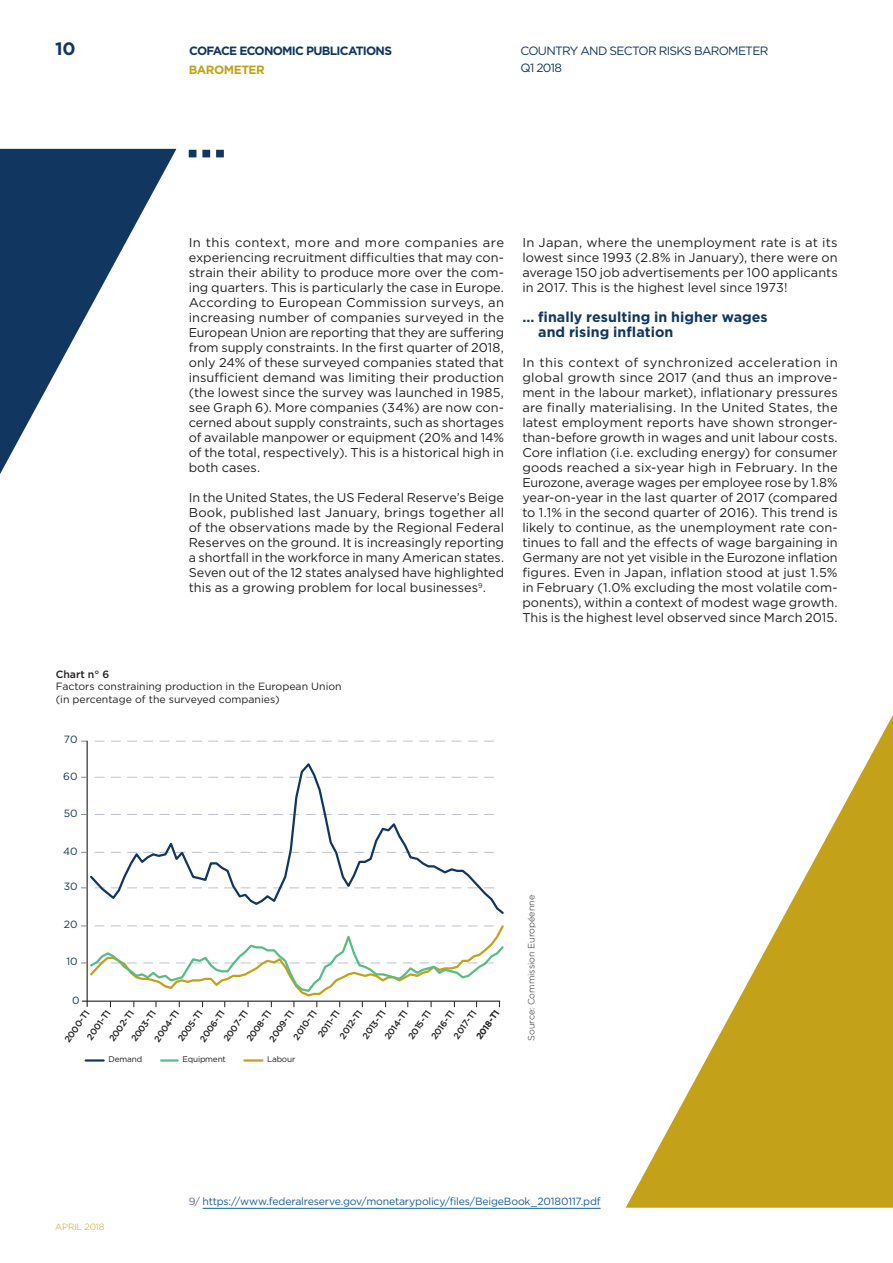
<style>
.page{position:relative;width:893px;height:1263px;background:#fff}
.page>*{position:absolute;margin:0;border:0;box-sizing:border-box;transform-origin:0 0}
.t1{font:700 18px "Gotham";color:#113761}
.t2{font:700 14.25px/15px "Gotham";letter-spacing:.005em;color:#113761}
.t3{font:12.75px/15px "Gotham";color:#231f20;text-align:justify}
.t4{font:12px "Gotham";letter-spacing:-.06em;color:#113761}
.t5{font:700 12px "Gotham";letter-spacing:-.06em;color:#113761}
.t6{font:700 12px "Gotham";letter-spacing:-.04em;color:#c3a119}
.t7{font:10.5px/12.6px "Gotham";color:#231f20}
.t8{font:10.5px "Gotham";letter-spacing:-.02em;color:#175d9e}
.t9{font:10.5px "Gotham";color:#113761}
.t10{font:500 10.5px "Gotham";color:#231f20}
.t11{font:500 9px/17.1px "Gotham";color:#231f20}
.t12{font:300 9px "Gotham";color:#231f20}
.t13{font:300 9px "Gotham";letter-spacing:-.02em;color:#c3a119}
.t14{font:700 9px "Gotham";color:#231f20}
.t15{font:8.25px "Gotham";letter-spacing:-.02em;color:#231f20}
.s1{color:#636d8f}
</style>
<div class="page">
<svg style="left:0;top:149px;width:176px;height:325px;fill:#113761"></svg>
<svg style="left:189px;top:150px;width:35px;height:7px"></svg>
<hr style="left:203px;top:1208px;width:398px;height:1px;background:#175d9e">
<svg style="left:626px;top:715px;width:267px;height:493px"></svg>
<svg style="left:95px;top:741px;width:399px;height:1px"></svg>
<svg style="left:90px;top:763px;width:414px;height:151px"></svg>
<hr style="left:87px;top:741px;width:1px;height:265px;background:#231f20">
<svg style="left:81px;top:923px;width:423px;height:84px"></svg>
<svg style="left:161px;top:1059px;width:17px;height:2px"></svg>
<svg style="left:244px;top:1059px;width:18px;height:2px"></svg>
<svg style="left:86px;top:1059px;width:18px;height:2px"></svg>
<h1 class="t1" style="left:55px;top:37px;width:22px">10</h1>
<p class="t5" style="left:189px;top:43px;width:204px">COFACE ECONOMIC PUBLICATIONS</p>
<p class="t4" style="left:521px;top:43px;width:249px">COUNTRY AND SECTOR RISKS BAROMETER</p>
<p class="t6" style="left:189px;top:62px;width:78px">BAROMETER</p>
<p class="t4" style="left:521px;top:60px;width:43px">Q1 2018</p>
<p class="t3" style="left:189px;top:235px;width:317px">In this context, more and more companies are experiencing recruitment difficulties that may con&shy;strain their ability to produce more over the com&shy;ing quarters. This is particularly the case in Europe.<br>According to European Commission surveys, an increasing number of companies surveyed in the European Union are reporting that they are suffering from supply constraints. In the first quarter of 2018, only 24% of these surveyed companies stated that insufficient demand was limiting their production (the lowest since the survey was launched in 1985, see Graph 6). More companies (34%) are now con&shy;cerned about supply constraints, such as shortages of available manpower or equipment (20% and 14% of the total, respectively). This is a historical high in both cases.</p>
<p class="t3" style="left:189px;top:490px;width:317px">In the United States, the US Federal Reserve’s Beige Book, published last January, brings together all of the observations made by the Regional Federal Reserves on the ground. It is increasingly reporting a shortfall in the workforce in many American states.<br>Seven out of the 12 states analysed have highlighted this as a growing problem for local businesses<sup>9</sup>.</p>
<p class="t10" style="left:56px;top:667px;width:55px">Chart n° 6</p>
<p class="t7" style="left:56px;top:680px;width:288px">Factors constraining production in the European Union (in percentage of the surveyed companies)</p>
<p class="t9" style="left:64px;top:733px;width:15px">70</p>
<p class="t9" style="left:63px;top:769px;width:16px">60</p>
<p class="t9" style="left:64px;top:806px;width:15px">50</p>
<p class="t9" style="left:63px;top:844px;width:16px">40</p>
<p class="t9" style="left:64px;top:880px;width:15px">30</p>
<p class="t9" style="left:64px;top:918px;width:15px">20</p>
<p class="t9" style="left:66px;top:955px;width:13px">10</p>
<p class="t9" style="left:72px;top:993px;width:9px">0</p>
<p class="t11" style="left:264px;top:1036px;width:38px;rotate:-55deg">2009-T1</p>
<p class="t11" style="left:288px;top:1034px;width:36px;rotate:-55deg">2010-T1</p>
<p class="t11" style="left:313px;top:1031px;width:33px;rotate:-55deg">2011-T1</p>
<p class="t11" style="left:334px;top:1033px;width:35px;rotate:-55deg">2012-T1</p>
<p class="t11" style="left:357px;top:1033px;width:35px;rotate:-55deg">2013-T1</p>
<p class="t11" style="left:379px;top:1033px;width:35px;rotate:-55deg">2014-T1</p>
<p class="t11" style="left:403px;top:1033px;width:35px;rotate:-55deg">2015-T1</p>
<p class="t11" style="left:426px;top:1033px;width:35px;rotate:-55deg">2016-T1</p>
<p class="t11" style="left:449px;top:1033px;width:35px;rotate:-55deg">2017-T1</p>
<p class="t14" style="left:473px;top:1035px;width:35px;rotate:-55deg">2018-T1</p>
<p class="t11" style="left:68px;top:1024px;width:36px;text-indent:-15px;rotate:-55deg">2000-T1<br>2001-T1</p>
<p class="t11" style="left:111px;top:1025px;width:38px;line-height:18.1px;text-indent:-13px;rotate:-55deg">2002-T1<br>2003-T1</p>
<p class="t11" style="left:156px;top:1024px;width:38px;line-height:19px;text-indent:-14px;rotate:-55deg">2004-T1<br>2005-T1</p>
<p class="t11" style="left:195px;top:1036px;width:38px;rotate:-55deg">2006-T1</p>
<p class="t11" style="left:218px;top:1035px;width:37px;rotate:-55deg">2007-T1</p>
<p class="t11" style="left:241px;top:1035px;width:38px;rotate:-55deg">2008-T1</p>
<p class="t15" style="left:109px;top:1054px;width:35px">Demand</p>
<p class="t15" style="left:182px;top:1054px;width:45px">Equipment</p>
<p class="t15" style="left:267px;top:1054px;width:30px">Labour</p>
<p class="t3" style="left:522px;top:235px;width:317px">In Japan, where the unemployment rate is at its lowest since 1993 (2.8% in January), there were on average 150 job advertisements per 100 applicants in 2017. This is the highest level since 1973!</p>
<p class="t2" style="left:538px;top:310px;width:231px;text-indent:-16px">… finally resulting in higher wages and rising inflation</p>
<p class="t3" style="left:522px;top:355px;width:317px">In this context of synchronized acceleration in global growth since 2017 (and thus an improve&shy;ment in the labour market), inflationary pressures are finally materialising. In the United States, the latest employment reports have shown stronger&shy;than-before growth in wages and unit labour costs.<br>Core inflation (i.e. excluding energy) for consumer goods reached a six-year high in February. In the Eurozone, average wages per employee rose by 1.8% year-on-year in the last quarter of 2017 (compared to 1.1% in the second quarter of 2016). This trend is likely to continue, as the unemployment rate con&shy;tinues to fall and the effects of wage bargaining in Germany are not yet visible in the Eurozone inflation figures. Even in Japan, inflation stood at just 1.5% in February (1.0% excluding the most volatile com&shy;ponents), within a context of modest wage growth.<br>This is the highest level observed since March 2015.</p>
<p class="t12" style="left:526px;top:1041px;width:147px;rotate:-90deg">Source: Commission Européenne</p>
<p class="t13" style="left:55px;top:1221px;width:51px">APRIL 2018</p>
<p class="t8" style="left:189px;top:1195px;width:413px"><span class="s1">9/</span> https://www.federalreserve.gov/monetarypolicy/files/BeigeBook_20180117.pdf</p>
</div>
